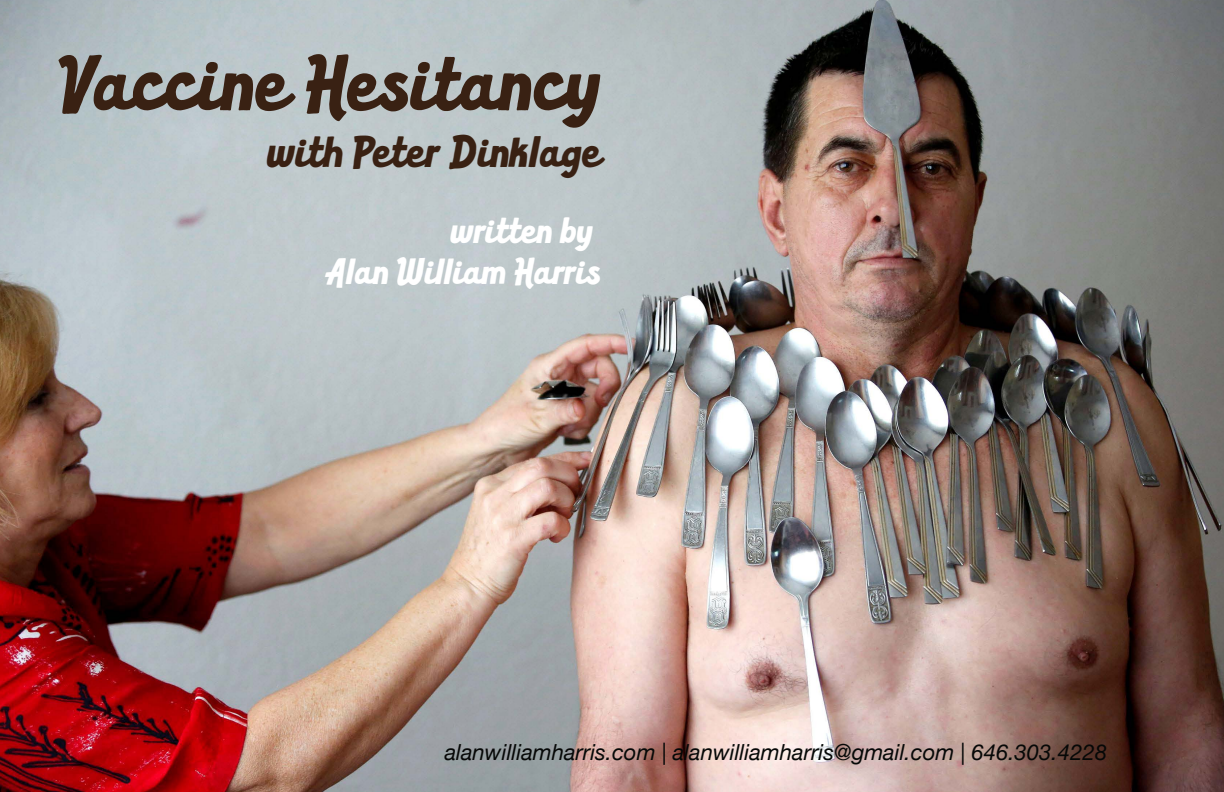
<style>
.page{position:relative;width:1224px;height:792px;background:#fff}
.page>*{position:absolute;margin:0;border:0;box-sizing:border-box;transform-origin:0 0}
.t1{font:85.1px "Basic Definition";color:#392113}
.t2{font:48.6px "Basic Definition";color:#392113}
.t3{font:40.1px/40.6px "Basic Definition";color:#fff;text-align:right}
.t4{font:italic 22.2px "Helvetica Neue";color:#060807}
</style>
<div class="page">
<img style="left:0;top:0;width:1224px;height:792px">
<h1 class="t1" style="left:61px;top:50px;width:542px">Vaccine Hesitancy</h1>
<h2 class="t2" style="left:266px;top:133px;width:336px">with Peter Dinklage</h2>
<h3 class="t3" style="left:327px;top:213px;width:276px">written by<br>Alan William Harris</h3>
<p class="t4" style="left:445px;top:736px;width:664px">alanwilliamharris.com | alanwilliamharris@gmail.com | 646.303.4228</p>
</div>
